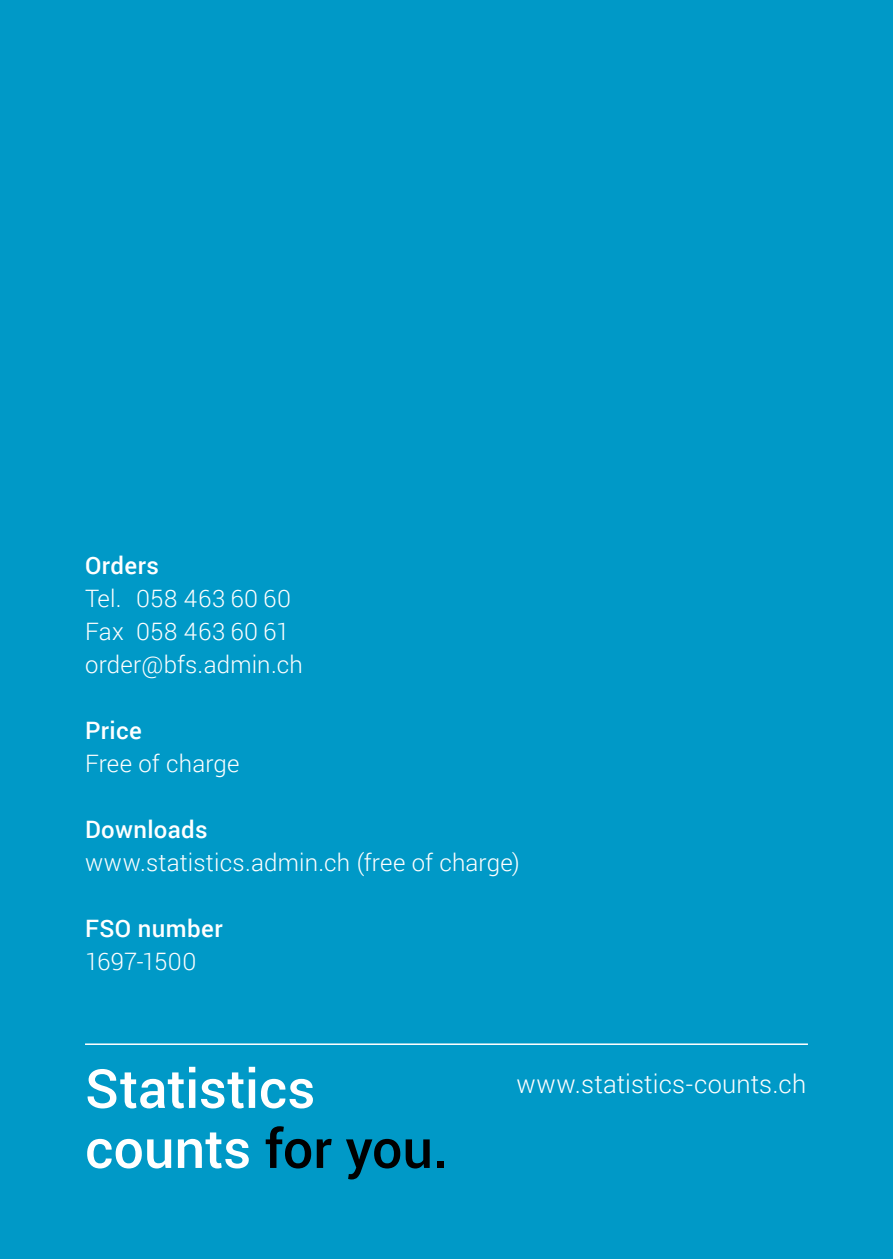
<style>
.page{position:relative;width:893px;height:1259px;background:#0099c7}
.page>*{position:absolute;margin:0;border:0;box-sizing:border-box;transform-origin:0 0}
.t1{font:500 54px "Roboto";color:#000}
.t2{font:500 54px "Roboto";letter-spacing:-.005em;color:#fff}
.t3{font:300 25.5px "Roboto";letter-spacing:.005em;color:#fff}
.Grundtext_Linksbündi{font:300 24px/33px "Roboto";letter-spacing:.01em;color:#fff}
.Grundtext_Linksbündi-2{font:300 24px/33px "Roboto";letter-spacing:.03em;color:#fff}
.Grundtext_Linksbündi-3{font:500 24px/33px "Roboto";letter-spacing:.02em;color:#fff}
.s1{font-weight:500}
.s2{font-weight:300}
.s3{color:#fff}
</style>
<div class="page">
<hr style="left:85px;top:1043px;width:723px;height:2px;background:#fff">
<p class="Grundtext_Linksbündi-2" style="left:85px;top:548px;width:208px"><span class="s1">Orders<br></span>Tel. 058 463 60 60</p>
<p class="Grundtext_Linksbündi" style="left:85px;top:614px;width:206px">Fax 058 463 60 61</p>
<p class="Grundtext_Linksbündi" style="left:85px;top:647px;width:219px">order@bfs.admin.ch</p>
<p class="Grundtext_Linksbündi" style="left:85px;top:713px;width:156px"><span class="s1">Price<br></span>Free of charge</p>
<p class="Grundtext_Linksbündi" style="left:85px;top:812px;width:436px"><span class="s1">Downloads<br></span>www.statistics.admin.ch (free of charge)</p>
<p class="Grundtext_Linksbündi-3" style="left:85px;top:911px;width:139px">FSO number<br><span class="s2">1697-1500</span></p>
<p class="t2" style="left:85px;top:1050px;width:232px">Statistics</p>
<p class="t1" style="left:85px;top:1110px;width:364px"><span class="s3">counts</span> for you.</p>
<p class="t3" style="left:516px;top:1066px;width:291px">www.statistics-counts.ch</p>
</div>
